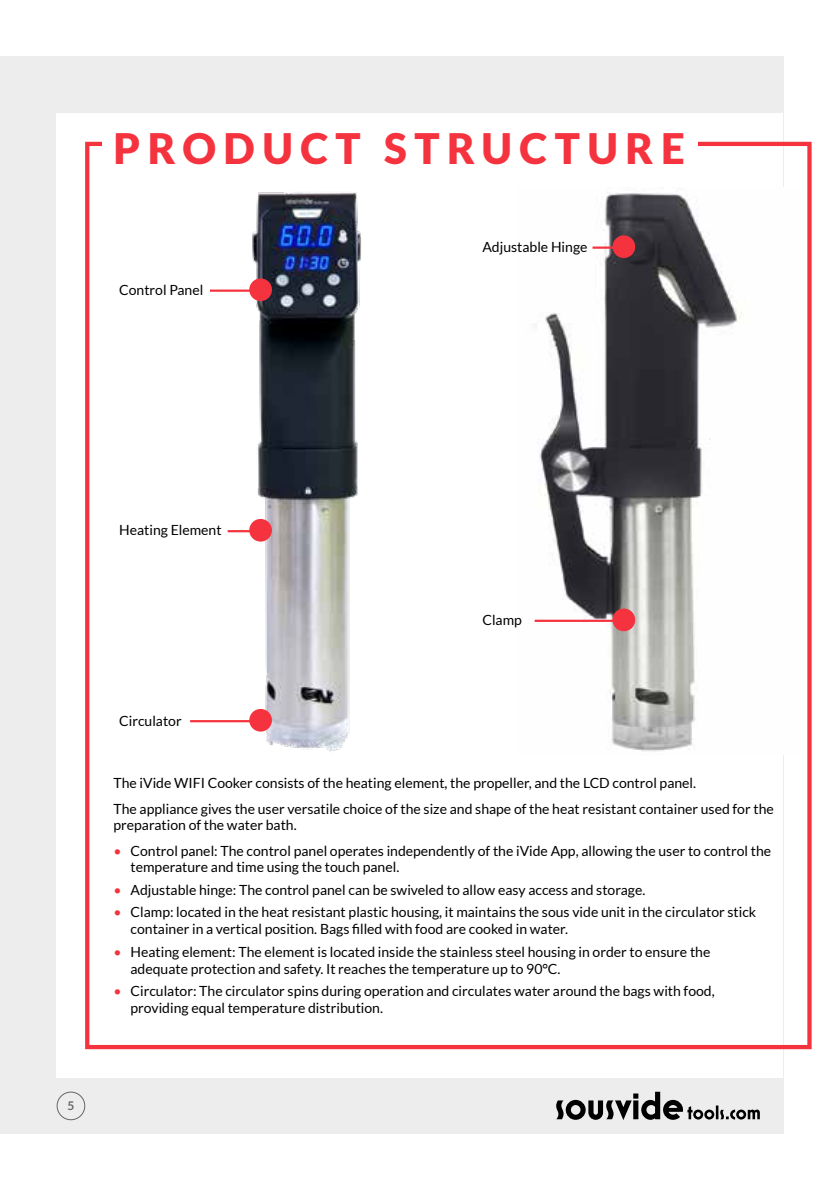
<style>
.page{position:relative;width:840px;height:1191px;background:#fff}
.page>*{position:absolute;margin:0;border:0;box-sizing:border-box;transform-origin:0 0}
.t1{font:900 42px "Lato";letter-spacing:.18em;color:#f5333f}
.t2{font:14px/16.8px "Lato";color:#000}
.t3{font:700 12px "Lato";color:#64666a}
.s1{color:#f5333f}
</style>
<div class="page">
<div style="left:0;top:57px;width:782px;height:1077px;background:#ededed"></div>
<div style="left:57px;top:113px;width:725px;height:964px;background:#fff"></div>
<div style="left:85px;top:142px;width:726px;height:907px;border:4px solid #f5333f"></div>
<svg style="left:556px;top:1091px;width:203px;height:29px"></svg>
<div style="left:57px;top:1091px;width:28px;height:29px;border:1px solid #64666a;border-radius:50%"></div>
<div style="left:102px;top:130px;width:595px;height:57px;background:#fff"></div>
<img style="left:248px;top:192px;width:113px;height:560px">
<img style="left:534px;top:191px;width:208px;height:561px">
<div style="left:249px;top:278px;width:23px;height:23px;background:#f5333f;border-radius:50%"></div>
<div style="left:612px;top:235px;width:22px;height:23px;background:#f5333f;border-radius:50%"></div>
<div style="left:612px;top:608px;width:22px;height:23px;background:#f5333f;border-radius:50%"></div>
<hr style="left:210px;top:289px;width:55px;height:3px;background:#f5333f">
<hr style="left:592px;top:246px;width:36px;height:3px;background:#f5333f">
<hr style="left:534px;top:619px;width:94px;height:3px;background:#f5333f">
<div style="left:249px;top:709px;width:23px;height:22px;background:#f5333f;border-radius:50%"></div>
<hr style="left:190px;top:720px;width:72px;height:2px;background:#f5333f">
<div style="left:249px;top:519px;width:23px;height:22px;background:#f5333f;border-radius:50%"></div>
<hr style="left:227px;top:530px;width:30px;height:2px;background:#f5333f">
<h1 class="t1" style="left:113px;top:124px;width:572px">PRODUCT STRUCTURE</h1>
<p class="t2" style="left:119px;top:281px;width:86px">Control Panel</p>
<p class="t2" style="left:482px;top:238px;width:106px">Adjustable Hinge</p>
<p class="t3" style="left:67px;top:1098px;width:8px">5</p>
<p class="t2" style="left:119px;top:521px;width:104px">Heating Element</p>
<p class="t2" style="left:119px;top:712px;width:64px">Circulator</p>
<p class="t2" style="left:482px;top:611px;width:41px">Clamp</p>
<p class="t2" style="left:113px;top:770px;width:661px;line-height:25.2px">The iVide WIFI Cooker consists of the heating element, the propeller, and the LCD control panel.<br>The appliance gives the user versatile choice of the size and shape of the heat resistant container used for the</p>
<p class="t2" style="left:113px;top:817px;width:184px">preparation of the water bath.</p>
<p class="t2" style="left:130px;top:842px;width:641px;text-indent:-17px"><span class="s1">•</span> Control panel: The control panel operates independently of the iVide App, allowing the user to control the temperature and time using the touch panel.</p>
<p class="t2" style="left:113px;top:881px;width:533px"><span class="s1">•</span> Adjustable hinge: The control panel can be swiveled to allow easy access and storage.</p>
<p class="t2" style="left:130px;top:904px;width:627px;text-indent:-17px"><span class="s1">•</span> Clamp: located in the heat resistant plastic housing, it maintains the sous vide unit in the circulator stick container in a vertical position. Bags filled with food are cooked in water.</p>
<p class="t2" style="left:130px;top:943px;width:581px;text-indent:-17px"><span class="s1">•</span> Heating element: The element is located inside the stainless steel housing in order to ensure the adequate protection and safety. It reaches the temperature up to 90°C.</p>
<p class="t2" style="left:130px;top:982px;width:585px;text-indent:-17px"><span class="s1">•</span> Circulator: The circulator spins during operation and circulates water around the bags with food, providing equal temperature distribution.</p>
</div>
